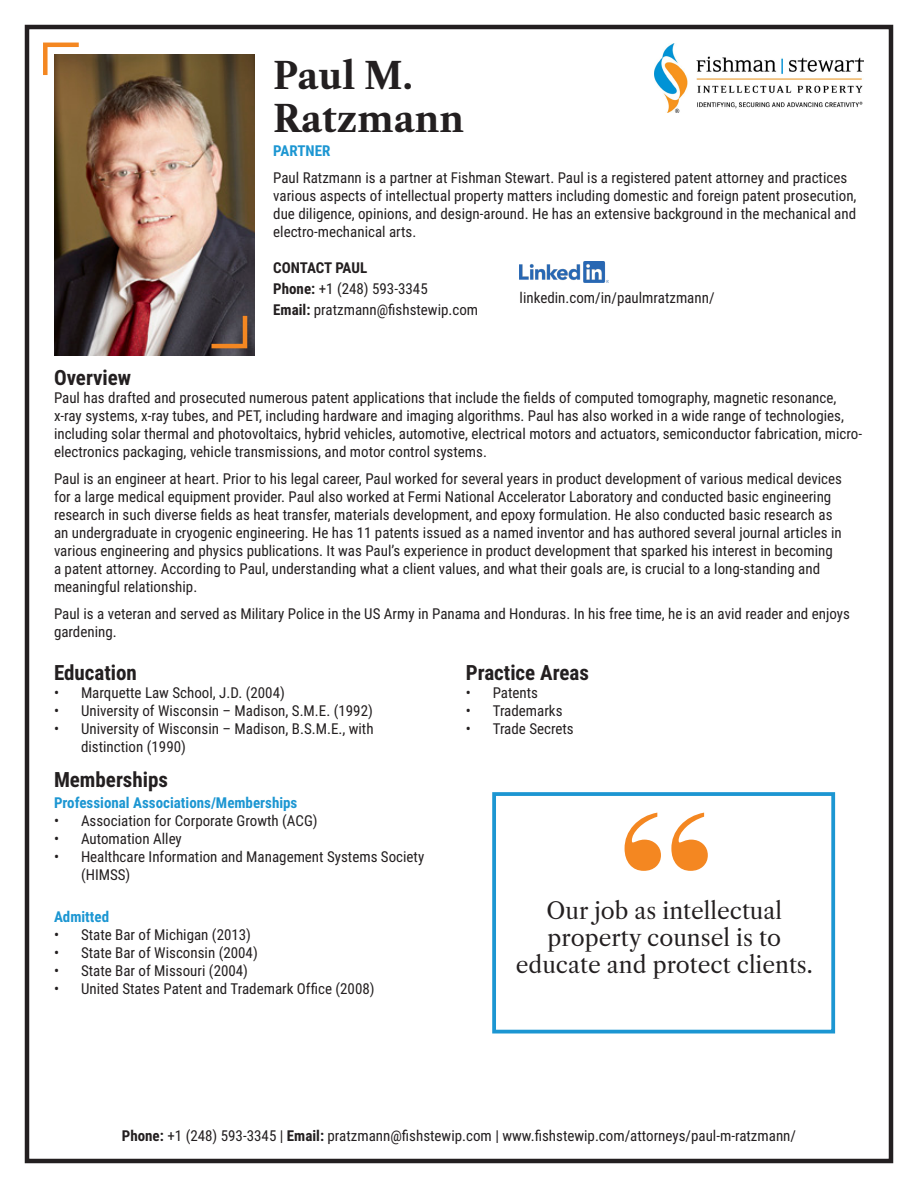
<style>
.page{position:relative;width:918px;height:1188px;background:#fff}
.page>*{position:absolute;margin:0;border:0;box-sizing:border-box;transform-origin:0 0}
.t1{font:151.5px "Poster Bodoni BT";color:#f48721}
.NAME{font:700 36px "Libre Caslon Text";color:#231f20}
.t2{font:22.8px/27.3px "Libre Caslon Text";color:#231f20;text-align:center}
.Overview_Header_Styl{font:700 21px "Roboto Condensed";color:#231f20}
.Body_text{font:15px/18px "Roboto Condensed";color:#231f20}
.Body_text-2{font:700 15px "Roboto Condensed";color:#1c96d2}
.Body_text-3{font:700 15px "Roboto Condensed";letter-spacing:-.01em;color:#231f20}
.s1{font-weight:700}
</style>
<div class="page">
<div style="left:25px;top:25px;width:868px;height:1138px;border:4px solid #231f20"></div>
<img style="left:654px;top:43px;width:210px;height:70px">
<img style="left:520px;top:261px;width:88px;height:22px">
<img style="left:54px;top:54px;width:201px;height:302px">
<svg style="left:207px;top:311px;width:43px;height:40px;background:#5c483d"></svg>
<div style="left:492px;top:792px;width:343px;height:241px;border:4px solid #1c96d2"></div>
<svg style="left:43px;top:42px;width:40px;height:38px"></svg>
<p class="NAME" style="left:273px;top:54px;width:141px">Paul M.</p>
<p class="NAME" style="left:273px;top:97px;width:192px">Ratzmann</p>
<p class="Body_text-2" style="left:273px;top:140px;width:59px">PARTNER</p>
<p class="Body_text" style="left:273px;top:168px;width:585px">Paul Ratzmann is a partner at Fishman Stewart. Paul is a registered patent attorney and practices various aspects of intellectual property matters including domestic and foreign patent prosecution, due diligence, opinions, and design-around. He has an extensive background in the mechanical and electro-mechanical arts.</p>
<p class="Body_text-3" style="left:273px;top:257px;width:95px">CONTACT PAUL</p>
<p class="Body_text" style="left:273px;top:279px;width:156px"><span class="s1">Phone:</span> +1 (248) 593-3345</p>
<p class="Body_text" style="left:273px;top:300px;width:207px"><span class="s1">Email:</span> pratzmann@fishstewip.com</p>
<p class="Body_text" style="left:520px;top:288px;width:196px">linkedin.com/in/paulmratzmann/</p>
<p class="Overview_Header_Styl" style="left:54px;top:363px;width:79px">Overview</p>
<p class="Body_text" style="left:54px;top:388px;width:810px">Paul has drafted and prosecuted numerous patent applications that include the fields of computed tomography, magnetic resonance, x-ray systems, x-ray tubes, and PET, including hardware and imaging algorithms. Paul has also worked in a wide range of technologies, including solar thermal and photovoltaics, hybrid vehicles, automotive, electrical motors and actuators, semiconductor fabrication, micro&shy;electronics packaging, vehicle transmissions, and motor control systems.</p>
<p class="Body_text" style="left:54px;top:469px;width:790px">Paul is an engineer at heart. Prior to his legal career, Paul worked for several years in product development of various medical devices for a large medical equipment provider. Paul also worked at Fermi National Accelerator Laboratory and conducted basic engineering research in such diverse fields as heat transfer, materials development, and epoxy formulation. He also conducted basic research as an undergraduate in cryogenic engineering. He has 11 patents issued as a named inventor and has authored several journal articles in various engineering and physics publications. It was Paul’s experience in product development that sparked his interest in becoming a patent attorney. According to Paul, understanding what a client values, and what their goals are, is crucial to a long-standing and meaningful relationship.</p>
<p class="Body_text" style="left:54px;top:604px;width:797px">Paul is a veteran and served as Military Police in the US Army in Panama and Honduras. In his free time, he is an avid reader and enjoys gardening.</p>
<p class="Overview_Header_Styl" style="left:54px;top:658px;width:84px">Education</p>
<p class="Body_text" style="left:54px;top:684px;width:232px">• Marquette Law School, J.D. (2004)</p>
<p class="Body_text" style="left:54px;top:702px;width:320px">• University of Wisconsin – Madison, S.M.E. (1992)</p>
<p class="Body_text" style="left:81px;top:720px;width:294px;text-indent:-27px">• University of Wisconsin – Madison, B.S.M.E., with distinction (1990)</p>
<p class="Overview_Header_Styl" style="left:54px;top:764px;width:116px">Memberships</p>
<p class="Body_text-2" style="left:54px;top:792px;width:245px">Professional Associations/Memberships</p>
<p class="Body_text" style="left:54px;top:811px;width:265px">• Association for Corporate Growth (ACG)</p>
<p class="Body_text" style="left:54px;top:829px;width:129px">• Automation Alley</p>
<p class="Body_text" style="left:81px;top:847px;width:345px;text-indent:-27px">• Healthcare Information and Management Systems Society (HIMSS)</p>
<p class="Body_text-2" style="left:54px;top:906px;width:57px">Admitted</p>
<p class="Body_text" style="left:54px;top:925px;width:199px">• State Bar of Michigan (2013)</p>
<p class="Body_text" style="left:54px;top:943px;width:205px">• State Bar of Wisconsin (2004)</p>
<p class="Body_text" style="left:54px;top:961px;width:196px">• State Bar of Missouri (2004)</p>
<p class="Body_text" style="left:54px;top:979px;width:322px">• United States Patent and Trademark Office (2008)</p>
<p class="Overview_Header_Styl" style="left:466px;top:658px;width:125px">Practice Areas</p>
<p class="Body_text" style="left:466px;top:684px;width:74px">• Patents</p>
<p class="Body_text" style="left:466px;top:702px;width:98px">• Trademarks</p>
<p class="Body_text" style="left:466px;top:720px;width:110px">• Trade Secrets</p>
<p class="t1" style="left:618px;top:774px;width:99px">“</p>
<p class="t2" style="left:516px;top:897px;width:298px">Our job as intellectual property counsel is to educate and protect clients.</p>
<p class="Body_text" style="left:122px;top:1126px;width:676px"><span class="s1">Phone:</span> +1 (248) 593-3345 | <span class="s1">Email:</span> pratzmann@fishstewip.com | www.fishstewip.com/attorneys/paul-m-ratzmann/</p>
</div>
